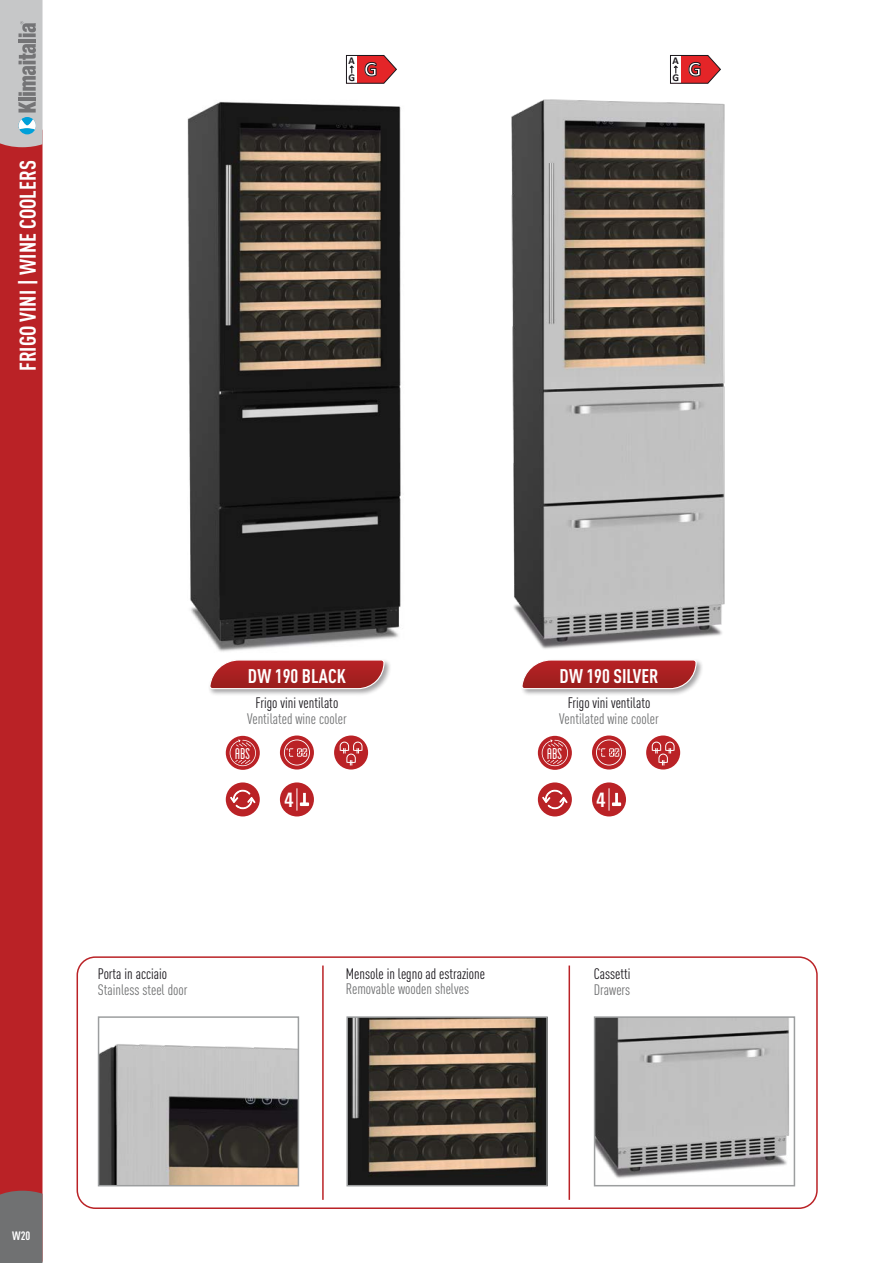
<style>
.page{position:relative;width:893px;height:1263px;background:#fff}
.page>*{position:absolute;margin:0;border:0;box-sizing:border-box;transform-origin:0 0}
.t1{font:700 22.5px "DIN Cond";color:#fff}
.t2{font:700 condensed 20.25px "Linotype Univers";color:#fff}
.t3{font:700 19.5px "DIN Cond";color:#fff}
.t4{font:condensed 16.5px "Blanch";color:#fff}
.t5{font:15px "DIN Cond";color:#707172}
.t6{font:15px "DIN Cond";color:#1a171c}
.t7{font:700 12px "DIN Cond";color:#fff}
.t8{font:700 10.5px/17.1px "Calibri";color:#1a171c}
</style>
<div class="page">
<div style="left:77px;top:956px;width:741px;height:253px;border:2px solid #ba2226;border-radius:18px"></div>
<img style="left:349px;top:1019px;width:196px;height:164px">
<div style="left:346px;top:1016px;width:202px;height:170px;border:2px solid #9c9e9f"></div>
<img style="left:597px;top:1019px;width:192px;height:160px">
<div style="left:594px;top:1016px;width:201px;height:170px;border:2px solid #9c9e9f"></div>
<hr style="left:322px;top:965px;width:2px;height:235px;background:#ba2226">
<hr style="left:569px;top:965px;width:1px;height:235px;background:#ba2226">
<img style="left:101px;top:1044px;width:195px;height:139px">
<div style="left:98px;top:1016px;width:201px;height:170px;border:2px solid #9c9e9f"></div>
<img style="left:511px;top:99px;width:214px;height:550px">
<img style="left:187px;top:101px;width:214px;height:551px">
<div style="left:0;top:147px;width:43px;height:1044px;background:#ba2226"></div>
<div style="left:0;top:1191px;width:43px;height:72px;background:#707172"></div>
<svg style="left:0;top:0;width:43px;height:147px;background:#b6b9bc"></svg>
<div style="left:520px;top:658px;width:184px;height:39px;background:#1a171c;opacity:.4"></div>
<svg style="left:521px;top:659px;width:176px;height:31px;background:#b54546"></svg>
<div style="left:208px;top:658px;width:184px;height:39px;background:#1a171c;opacity:.4"></div>
<svg style="left:209px;top:659px;width:176px;height:31px;background:#b44546"></svg>
<div style="left:592px;top:782px;width:34px;height:34px;background:#ba2226;border-radius:50%"></div>
<svg style="left:609px;top:788px;width:12px;height:23px"></svg>
<svg style="left:538px;top:736px;width:34px;height:34px"></svg>
<svg style="left:542px;top:739px;width:26px;height:27px"></svg>
<svg style="left:592px;top:735px;width:34px;height:34px"></svg>
<svg style="left:596px;top:739px;width:26px;height:26px"></svg>
<div style="left:646px;top:735px;width:34px;height:34px;background:#ba2226;border-radius:50%"></div>
<svg style="left:652px;top:742px;width:23px;height:23px"></svg>
<div style="left:538px;top:782px;width:34px;height:34px;background:#ba2226;border-radius:50%"></div>
<svg style="left:542px;top:790px;width:25px;height:19px"></svg>
<div style="left:280px;top:782px;width:34px;height:34px;background:#ba2226;border-radius:50%"></div>
<svg style="left:297px;top:788px;width:12px;height:23px"></svg>
<svg style="left:226px;top:736px;width:34px;height:34px"></svg>
<svg style="left:230px;top:739px;width:26px;height:27px"></svg>
<svg style="left:280px;top:735px;width:34px;height:34px"></svg>
<svg style="left:284px;top:739px;width:26px;height:26px"></svg>
<svg style="left:334px;top:735px;width:34px;height:34px"></svg>
<svg style="left:340px;top:742px;width:22px;height:23px"></svg>
<div style="left:226px;top:782px;width:34px;height:34px;background:#ba2226;border-radius:50%"></div>
<svg style="left:230px;top:790px;width:25px;height:19px"></svg>
<svg style="left:670px;top:55px;width:51px;height:29px"></svg>
<svg style="left:346px;top:55px;width:51px;height:29px"></svg>
<h1 class="t1" style="left:14px;top:371px;width:212px;rotate:-90deg">FRIGO VINI | WINE COOLERS</h1>
<p class="t8" style="left:348px;top:52px;width:30px">A<br>G <sup>G</sup></p>
<p class="t8" style="left:672px;top:52px;width:30px">A<br>G <sup>G</sup></p>
<p class="t3" style="left:248px;top:664px;width:99px">DW 190 BLACK</p>
<p class="t3" style="left:559px;top:664px;width:100px">DW 190 SILVER</p>
<p class="t6" style="left:568px;top:693px;width:84px">Frigo vini ventilato</p>
<p class="t5" style="left:559px;top:710px;width:101px">Ventilated wine cooler</p>
<p class="t6" style="left:256px;top:693px;width:84px">Frigo vini ventilato</p>
<p class="t5" style="left:247px;top:710px;width:101px">Ventilated wine cooler</p>
<p class="t4" style="left:235px;top:744px;width:17px">ABS</p>
<p class="t2" style="left:284px;top:788px;width:11px">4</p>
<p class="t4" style="left:547px;top:744px;width:17px">ABS</p>
<p class="t2" style="left:596px;top:788px;width:11px">4</p>
<p class="t6" style="left:98px;top:965px;width:71px">Porta in acciaio</p>
<p class="t5" style="left:98px;top:981px;width:91px">Stainless steel door</p>
<p class="t6" style="left:346px;top:965px;width:141px">Mensole in legno ad estrazione</p>
<p class="t5" style="left:346px;top:980px;width:125px">Removable wooden shelves</p>
<p class="t6" style="left:594px;top:965px;width:38px">Cassetti</p>
<p class="t5" style="left:594px;top:981px;width:38px">Drawers</p>
<p class="t7" style="left:12px;top:1228px;width:20px">W20</p>
</div>
